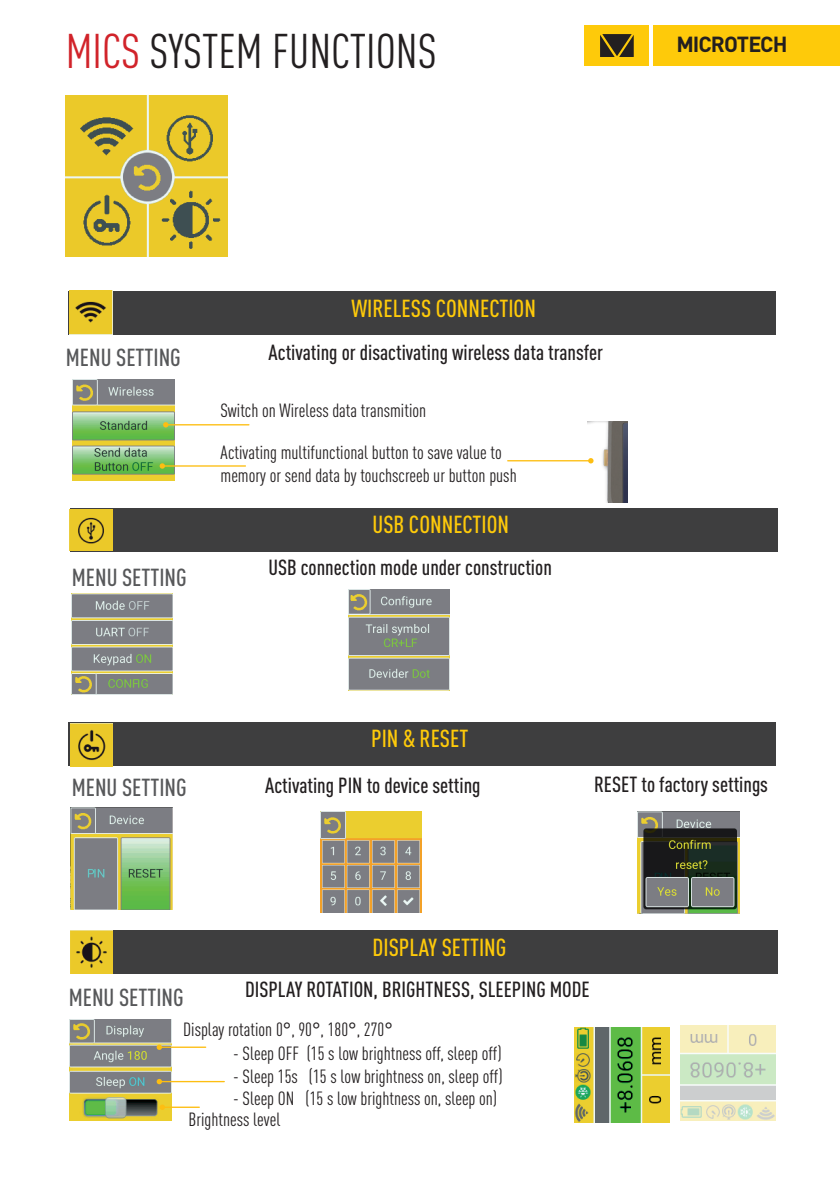
<style>
.page{position:relative;width:840px;height:1191px;background:#fff}
.page>*{position:absolute;margin:0;border:0;box-sizing:border-box;transform-origin:0 0}
.t1{font:condensed 48px "DIN Pro";color:#231f20}
.t2{font:500 condensed 24.2px "DIN Pro";color:#feca0a}
.t3{font:500 condensed 24.2px "DIN Pro";color:#57585a}
.t4{font:500 condensed 21.6px "DIN Pro";color:#231f20}
.t5{font:700 21.6px "DIN Pro";letter-spacing:-.045em;color:#231f20}
.t6{font:condensed 18.8px/22.6px "DIN Pro";color:#231f20}
.s1{color:#d1232a}
.s2{font-stretch:normal}
</style>
<div class="page">
<div style="left:584px;top:26px;width:65px;height:40px;background:#feca0a"></div>
<svg style="left:600px;top:34px;width:33px;height:23px"></svg>
<div style="left:653px;top:26px;width:186px;height:40px;background:#feca0a"></div>
<div style="left:70px;top:508px;width:706px;height:44px;background:#3e3e3f"></div>
<div style="left:69px;top:291px;width:706px;height:43px;background:#3e3e3f"></div>
<div style="left:69px;top:722px;width:706px;height:44px;background:#3e3e3f"></div>
<div style="left:70px;top:930px;width:706px;height:44px;background:#3e3e3f"></div>
<img style="left:69px;top:291px;width:43px;height:43px">
<img style="left:70px;top:509px;width:42px;height:41px">
<img style="left:70px;top:930px;width:43px;height:43px">
<img style="left:70px;top:723px;width:43px;height:43px">
<img style="left:574px;top:1027px;width:95px;height:95px">
<img style="left:680px;top:1025px;width:95px;height:95px">
<img style="left:66px;top:95px;width:161px;height:161px">
<img style="left:73px;top:379px;width:101px;height:101px">
<hr style="left:166px;top:424px;width:83px;height:1px;background:#fdbe12">
<svg style="left:163px;top:422px;width:5px;height:5px"></svg>
<hr style="left:162px;top:465px;width:83px;height:1px;background:#fdbe12">
<svg style="left:159px;top:463px;width:6px;height:6px"></svg>
<img style="left:586px;top:421px;width:41px;height:81px">
<hr style="left:507px;top:460px;width:83px;height:1px;background:#fdbe12">
<svg style="left:587px;top:458px;width:6px;height:5px"></svg>
<img style="left:70px;top:1020px;width:101px;height:100px">
<hr style="left:159px;top:1046px;width:46px;height:2px;background:#fdbe12">
<svg style="left:156px;top:1044px;width:6px;height:6px"></svg>
<hr style="left:159px;top:1081px;width:65px;height:1px;background:#fdbe12">
<svg style="left:156px;top:1078px;width:6px;height:6px"></svg>
<hr style="left:162px;top:1106px;width:37px;height:2px;background:#fdbe12">
<svg style="left:159px;top:1104px;width:6px;height:6px"></svg>
<img style="left:71px;top:807px;width:102px;height:102px">
<img style="left:320px;top:811px;width:101px;height:101px">
<img style="left:637px;top:811px;width:101px;height:102px">
<img style="left:71px;top:594px;width:101px;height:100px">
<img style="left:348px;top:589px;width:101px;height:101px">
<h1 class="t1" style="left:66px;top:17px;width:372px"><span class="s1">MICS</span> SYSTEM FUNCTIONS</h1>
<p class="t5" style="left:676px;top:27px;width:112px">MICROTECH</p>
<p class="t3" style="left:66px;top:339px;width:116px">MENU SETTING</p>
<p class="t3" style="left:72px;top:559px;width:116px">MENU SETTING</p>
<p class="t2" style="left:351px;top:291px;width:186px">WIRELESS CONNECTION</p>
<p class="t4" style="left:268px;top:336px;width:336px">Activating or disactivating wireless data transfer</p>
<p class="t6" style="left:220px;top:398px;width:207px">Switch on Wireless data transmition</p>
<p class="t6" style="left:220px;top:440px;width:297px">Activating multifunctional button to save value to memory or send data by touchscreeb ur button push</p>
<p class="t2" style="left:372px;top:507px;width:138px">USB CONNECTION</p>
<p class="t4" style="left:268px;top:551px;width:285px">USB connection mode under construction</p>
<p class="t2" style="left:371px;top:720px;width:99px">PIN &amp; RESET</p>
<p class="t3" style="left:72px;top:769px;width:116px">MENU SETTING</p>
<p class="t3" style="left:69px;top:979px;width:116px">MENU SETTING</p>
<p class="t4" style="left:265px;top:769px;width:217px">Activating PIN to device setting</p>
<p class="t4" style="left:593px;top:769px;width:175px">RESET to factory settings</p>
<p class="t2" style="left:372px;top:929px;width:135px">DISPLAY SETTING</p>
<p class="t4" style="left:245px;top:973px;width:346px">DISPLAY ROTATION, BRIGHTNESS, SLEEPING MODE</p>
<p class="t6" style="left:183px;top:1016px;width:211px">Display rotation 0<span class="s2">°</span>, 90<span class="s2">°</span>, 180<span class="s2">°</span>, 270<span class="s2">°</span></p>
<p class="t6" style="left:233px;top:1040px;width:270px">- Sleep OFF (15 s low brightness off, sleep off)</p>
<p class="t6" style="left:233px;top:1063px;width:271px">- Sleep 15s (15 s low brightness on, sleep off)</p>
<p class="t6" style="left:233px;top:1086px;width:265px">- Sleep ON (15 s low brightness on, sleep on)</p>
<p class="t6" style="left:188px;top:1106px;width:93px">Brightness level</p>
</div>
